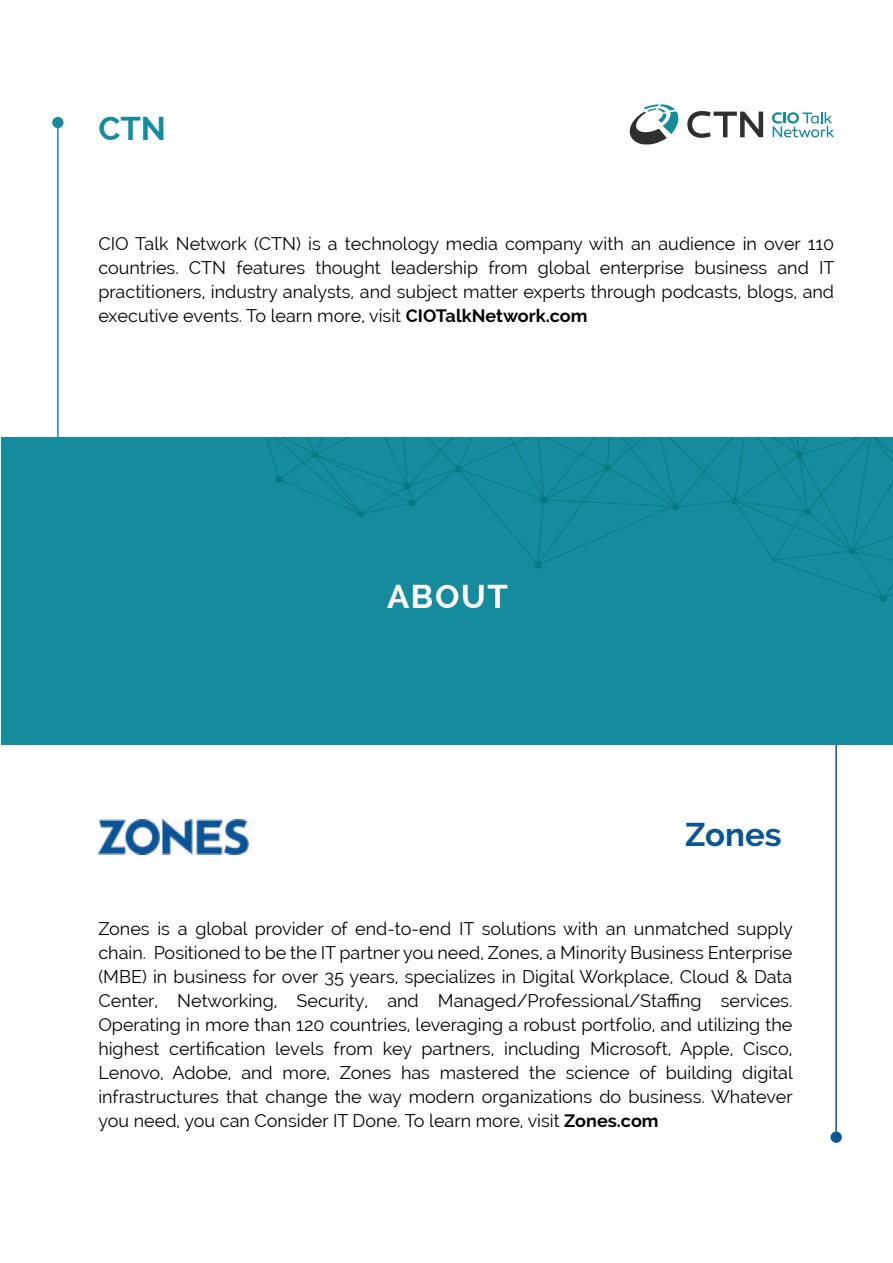
<style>
.page{position:relative;width:893px;height:1263px;background:#fff}
.page>*{position:absolute;margin:0;border:0;box-sizing:border-box;transform-origin:0 0}
.t1{font:700 33px "Raleway";color:#095596}
.t2{font:700 33px "Raleway";letter-spacing:.05em;color:#fff}
.t3{font:700 33px "Raleway";color:#148c9e}
.t4{font:18px/24px "Raleway";color:#040503;text-align:justify}
.s1{font-weight:700}
</style>
<div class="page">
<hr style="left:835px;top:628px;width:2px;height:509px;background:#095596">
<div style="left:830px;top:1131px;width:12px;height:12px;background:#095596;border-radius:50%"></div>
<hr style="left:57px;top:122px;width:2px;height:315px;background:#148c9e">
<div style="left:52px;top:117px;width:12px;height:11px;background:#148c9e;border-radius:50%"></div>
<div style="left:1px;top:437px;width:892px;height:308px;background:#148c9e"></div>
<img style="left:98px;top:820px;width:156px;height:34px">
<svg style="left:266px;top:437px;width:627px;height:165px"></svg>
<svg style="left:630px;top:104px;width:48px;height:41px"></svg>
<svg style="left:687px;top:111px;width:76px;height:27px"></svg>
<svg style="left:772px;top:112px;width:62px;height:25px"></svg>
<h1 class="t3" style="left:98px;top:109px;width:69px">CTN</h1>
<p class="t4" style="left:98px;top:231px;width:738px">CIO Talk Network (CTN) is a technology media company with an audience in over 110 countries. CTN features thought leadership from global enterprise business and IT practitioners, industry analysts, and subject matter experts through podcasts, blogs, and executive events. To learn more, visit <span class="s1">CIOTalkNetwork.com</span></p>
<h1 class="t2" style="left:387px;top:578px;width:122px">ABOUT</h1>
<h1 class="t1" style="left:685px;top:815px;width:98px">Zones</h1>
<p class="t4" style="left:98px;top:917px;width:696px">Zones is a global provider of end-to-end IT solutions with an unmatched supply chain. Positioned to be the IT partner you need, Zones, a Minority Business Enterprise (MBE) in business for over 35 years, specializes in Digital Workplace, Cloud &amp; Data Center, Networking, Security, and Managed/Professional/Staffing services.<br>Operating in more than 120 countries, leveraging a robust portfolio, and utilizing the highest certification levels from key partners, including Microsoft, Apple, Cisco, Lenovo, Adobe, and more, Zones has mastered the science of building digital infrastructures that change the way modern organizations do business. Whatever you need, you can Consider IT Done. To learn more, visit <span class="s1">Zones.com</span></p>
</div>
